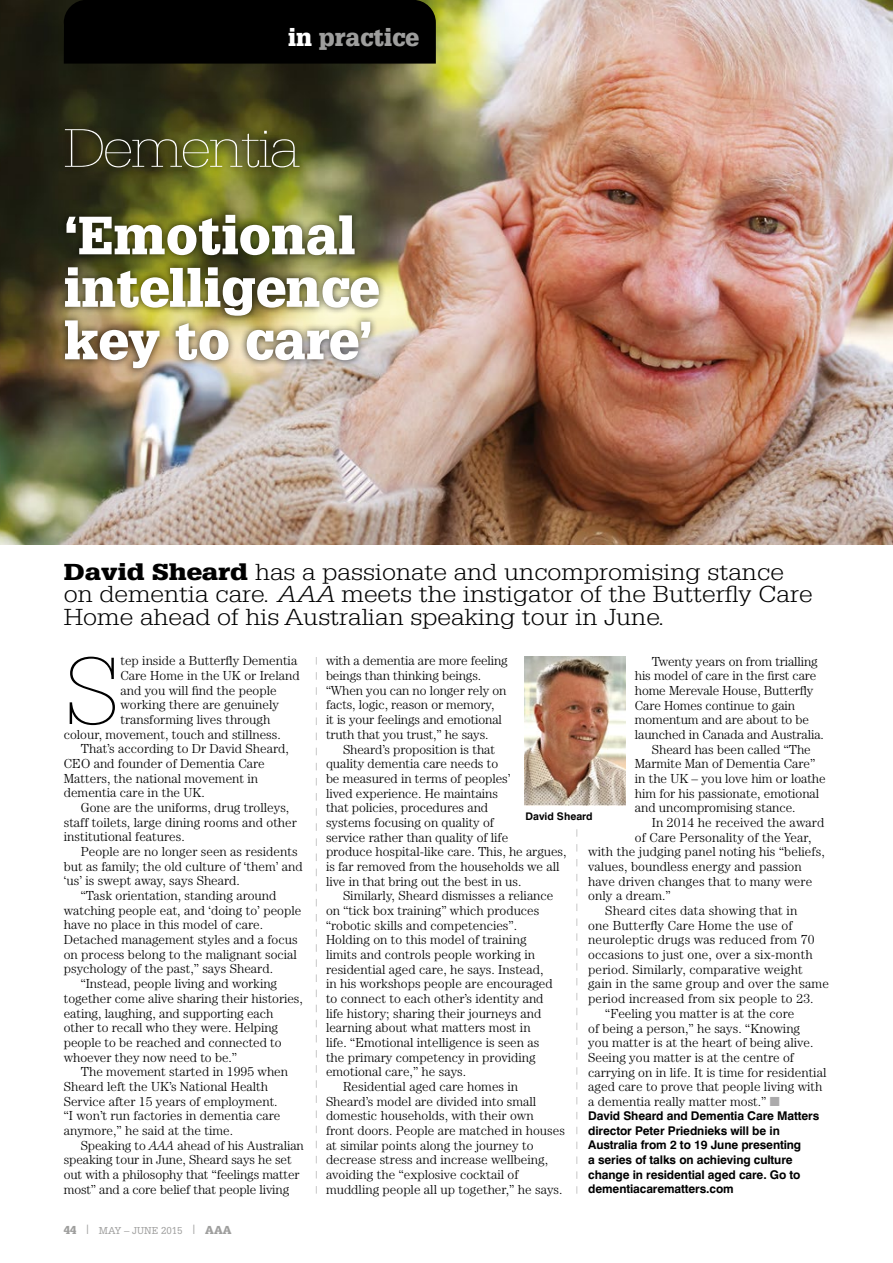
<style>
.page{position:relative;width:893px;height:1263px;background:#fff}
.page>*{position:absolute;margin:0;border:0;box-sizing:border-box;transform-origin:0 0}
.t1{font:100 92.55px "Glypha";color:#000;scale:1.2 1}
.t2{font:900 52.5px/52.5px "Glypha";color:#fff}
.t3{font:100 52.5px "Glypha";letter-spacing:-.05em;color:#fff;scale:1.2 1}
.t4{font:900 24px "Glypha";color:#9e9e9d}
.t5{font:300 22.5px/22.5px "Glypha";color:#000;scale:1.2 1}
.t6{font:300 13.2px/14.7px "Century";color:#000}
.t7{font:700 12px/14.7px "Swiss 721 BT";letter-spacing:-.01em;color:#000}
.t8{font:700 10.5px "Swiss 721 BT";color:#000}
.t9{font:9.75px "Glypha";color:#9e9e9d}
.s1{color:#fff}
.s2{font-weight:900}
.s3{font-style:italic}
.s4{font-weight:900;font-size:11.25px}
.s5{font-size:12.75px}
.s6{color:#acabac}
</style>
<div class="page">
<svg style="left:316px;top:657px;width:1px;height:537px"></svg>
<svg style="left:577px;top:829px;width:1px;height:365px"></svg>
<img style="left:0;top:0;width:893px;height:545px">
<div style="left:58px;top:121px;width:249px;height:54px;background:#000;opacity:.75"></div>
<img style="left:525px;top:656px;width:101px;height:149px">
<div style="left:57px;top:207px;width:330px;height:170px;background:#000;opacity:.75"></div>
<div style="left:64px;top:0;width:372px;height:64px;background:#000"></div>
<h3 class="t4" style="left:288px;top:23px;width:132px"><span class="s1">in</span> practice</h3>
<h2 class="t3" style="left:64px;top:118px;width:199px">Dementia</h2>
<h2 class="t2" style="left:64px;top:209px;width:317px">‘Emotional intelligence key to care’</h2>
<h3 class="t5" style="left:64px;top:561px;width:625px"><span class="s2">David Sheard</span> has a passionate and uncompromising stance on dementia care. <span class="s3">AAA</span> meets the instigator of the Butterfly Care<br>Home ahead of his Australian speaking tour in June.</h3>
<h1 class="t1" style="left:64px;top:638px;width:48px">S</h1>
<p class="t6" style="left:120px;top:653px;width:178px">tep inside a Butterfly Dementia</p>
<p class="t6" style="left:120px;top:668px;width:181px">Care Home in the UK or Ireland</p>
<p class="t6" style="left:120px;top:683px;width:158px">and you will find the people</p>
<p class="t6" style="left:120px;top:697px;width:160px">working there are genuinely</p>
<p class="t6" style="left:120px;top:712px;width:151px">transforming lives through</p>
<p class="t6" style="left:64px;top:727px;width:219px">colour, movement, touch and stillness.</p>
<p class="t6" style="left:81px;top:741px;width:210px">That’s according to Dr David Sheard,</p>
<p class="t6" style="left:64px;top:756px;width:203px">CEO and founder of Dementia Care</p>
<p class="t6" style="left:64px;top:771px;width:196px">Matters, the national movement in</p>
<p class="t6" style="left:64px;top:785px;width:143px">dementia care in the UK.</p>
<p class="t6" style="left:81px;top:800px;width:210px">Gone are the uniforms, drug trolleys,</p>
<p class="t6" style="left:64px;top:815px;width:235px">staff toilets, large dining rooms and other</p>
<p class="t6" style="left:64px;top:829px;width:123px">institutional features.</p>
<p class="t6" style="left:81px;top:844px;width:218px">People are no longer seen as residents</p>
<p class="t6" style="left:64px;top:859px;width:240px">but as family; the old culture of ‘them’ and</p>
<p class="t6" style="left:64px;top:873px;width:178px">‘us’ is swept away, says Sheard.</p>
<p class="t6" style="left:81px;top:888px;width:197px">“Task orientation, standing around</p>
<p class="t6" style="left:64px;top:903px;width:239px">watching people eat, and ‘doing to’ people</p>
<p class="t6" style="left:64px;top:917px;width:201px">have no place in this model of care.</p>
<p class="t6" style="left:64px;top:932px;width:235px">Detached management styles and a focus</p>
<p class="t6" style="left:64px;top:947px;width:235px">on process belong to the malignant social</p>
<p class="t6" style="left:64px;top:961px;width:211px">psychology of the past,” says Sheard.</p>
<p class="t6" style="left:81px;top:976px;width:198px">“Instead, people living and working</p>
<p class="t6" style="left:64px;top:991px;width:241px">together come alive sharing their histories,</p>
<p class="t6" style="left:64px;top:1005px;width:211px">eating, laughing, and supporting each</p>
<p class="t6" style="left:64px;top:1020px;width:216px">other to recall who they were. Helping</p>
<p class="t6" style="left:64px;top:1035px;width:219px">people to be reached and connected to</p>
<p class="t6" style="left:64px;top:1049px;width:175px">whoever they now need to be.”</p>
<p class="t6" style="left:81px;top:1064px;width:209px">The movement started in 1995 when</p>
<p class="t6" style="left:64px;top:1079px;width:206px">Sheard left the UK’s National Health</p>
<p class="t6" style="left:64px;top:1093px;width:215px">Service after 15 years of employment.</p>
<p class="t6" style="left:64px;top:1108px;width:218px">“I won’t run factories in dementia care</p>
<p class="t6" style="left:64px;top:1123px;width:171px">anymore,” he said at the time.</p>
<p class="t6" style="left:81px;top:1137px;width:225px">Speaking to <span class="s3">AAA</span> ahead of his Australian</p>
<p class="t6" style="left:64px;top:1152px;width:229px">speaking tour in June, Sheard says he set</p>
<p class="t6" style="left:64px;top:1167px;width:237px">out with a philosophy that “feelings matter</p>
<p class="t6" style="left:64px;top:1181px;width:227px">most” and a core belief that people living</p>
<p class="t9" style="left:64px;top:1225px;width:169px"><span class="s4">44</span> <span class="s5">|</span> MAY – JUNE 2015 <span class="s5">|</span> <span class="s4">AAA</span></p>
<p class="t6" style="left:326px;top:653px;width:183px">with a dementia are more feeling beings than thinking beings. “When you can no longer rely on facts, logic, reason or memory,<br>it is your feelings and emotional truth that you trust,” he says.</p>
<p class="t6" style="left:326px;top:741px;width:242px;text-indent:17px">Sheard’s proposition is that<br>quality dementia care needs to<br>be measured in terms of peoples’<br>lived experience. He maintains<br>that policies, procedures and<br>systems focusing on quality of<br>service rather than quality of life<br>produce hospital-like care. This, he argues, is far removed from the households we all live in that bring out the best in us.</p>
<p class="t6" style="left:343px;top:888px;width:212px">Similarly, Sheard dismisses a reliance</p>
<p class="t6" style="left:326px;top:903px;width:215px">on “tick box training” which produces</p>
<p class="t6" style="left:326px;top:917px;width:193px">“robotic skills and competencies”.</p>
<p class="t6" style="left:326px;top:932px;width:202px">Holding on to this model of training</p>
<p class="t6" style="left:326px;top:947px;width:211px">limits and controls people working in</p>
<p class="t6" style="left:326px;top:961px;width:219px">residential aged care, he says. Instead,</p>
<p class="t6" style="left:326px;top:976px;width:228px">in his workshops people are encouraged</p>
<p class="t6" style="left:326px;top:991px;width:219px">to connect to each other’s identity and</p>
<p class="t6" style="left:326px;top:1006px;width:217px">life history; sharing their journeys and</p>
<p class="t6" style="left:326px;top:1020px;width:206px">learning about what matters most in</p>
<p class="t6" style="left:326px;top:1035px;width:215px">life. “Emotional intelligence is seen as</p>
<p class="t6" style="left:326px;top:1050px;width:211px">the primary competency in providing</p>
<p class="t6" style="left:326px;top:1064px;width:142px">emotional care,” he says.</p>
<p class="t6" style="left:343px;top:1079px;width:177px">Residential aged care homes in</p>
<p class="t6" style="left:326px;top:1094px;width:212px">Sheard’s model are divided into small</p>
<p class="t6" style="left:326px;top:1108px;width:209px">domestic households, with their own</p>
<p class="t6" style="left:326px;top:1123px;width:240px">front doors. People are matched in houses</p>
<p class="t6" style="left:326px;top:1138px;width:209px">at similar points along the journey to</p>
<p class="t6" style="left:326px;top:1152px;width:224px">decrease stress and increase wellbeing,</p>
<p class="t6" style="left:326px;top:1167px;width:194px">avoiding the “explosive cocktail of</p>
<p class="t6" style="left:326px;top:1182px;width:238px">muddling people all up together,” he says.</p>
<p class="t6" style="left:652px;top:653px;width:167px">Twenty years on from trialling</p>
<p class="t6" style="left:635px;top:668px;width:183px">his model of care in the first care</p>
<p class="t6" style="left:635px;top:683px;width:180px">home Merevale House, Butterfly</p>
<p class="t6" style="left:635px;top:698px;width:162px">Care Homes continue to gain</p>
<p class="t6" style="left:635px;top:712px;width:176px">momentum and are about to be</p>
<p class="t6" style="left:635px;top:727px;width:191px">launched in Canada and Australia.</p>
<p class="t6" style="left:652px;top:742px;width:160px">Sheard has been called “The</p>
<p class="t6" style="left:635px;top:756px;width:182px">Marmite Man of Dementia Care”</p>
<p class="t6" style="left:635px;top:771px;width:192px">in the UK – you love him or loathe</p>
<p class="t6" style="left:635px;top:786px;width:186px">him for his passionate, emotional</p>
<p class="t6" style="left:635px;top:800px;width:162px">and uncompromising stance.</p>
<p class="t6" style="left:652px;top:815px;width:174px">In 2014 he received the award</p>
<p class="t6" style="left:635px;top:830px;width:178px">of Care Personality of the Year,</p>
<p class="t6" style="left:588px;top:844px;width:238px">with the judging panel noting his “beliefs,</p>
<p class="t6" style="left:588px;top:859px;width:215px">values, boundless energy and passion</p>
<p class="t6" style="left:588px;top:874px;width:226px">have driven changes that to many were</p>
<p class="t6" style="left:588px;top:888px;width:84px">only a dream.”</p>
<p class="t6" style="left:605px;top:903px;width:194px">Sheard cites data showing that in</p>
<p class="t6" style="left:588px;top:918px;width:206px">one Butterfly Care Home the use of</p>
<p class="t6" style="left:588px;top:932px;width:228px">neuroleptic drugs was reduced from 70</p>
<p class="t6" style="left:588px;top:947px;width:226px">occasions to just one, over a six-month</p>
<p class="t6" style="left:588px;top:962px;width:216px">period. Similarly, comparative weight</p>
<p class="t6" style="left:588px;top:976px;width:242px">gain in the same group and over the same</p>
<p class="t6" style="left:588px;top:991px;width:227px">period increased from six people to 23.</p>
<p class="t6" style="left:605px;top:1006px;width:191px">“Feeling you matter is at the core</p>
<p class="t6" style="left:588px;top:1020px;width:213px">of being a person,” he says. “Knowing</p>
<p class="t6" style="left:588px;top:1035px;width:227px">you matter is at the heart of being alive.</p>
<p class="t6" style="left:588px;top:1050px;width:207px">Seeing you matter is at the centre of</p>
<p class="t6" style="left:588px;top:1064px;width:240px">carrying on in life. It is time for residential</p>
<p class="t6" style="left:588px;top:1079px;width:236px">aged care to prove that people living with</p>
<p class="t6" style="left:588px;top:1094px;width:193px">a dementia really matter most.” <span class="s6">■</span></p>
<p class="t7" style="left:588px;top:1108px;width:233px">David Sheard and Dementia Care Matters director Peter Priednieks will be in Australia from 2 to 19 June presenting<br>a series of talks on achieving culture change in residential aged care. Go to dementiacarematters.com</p>
<p class="t8" style="left:525px;top:810px;width:69px">David Sheard</p>
</div>
